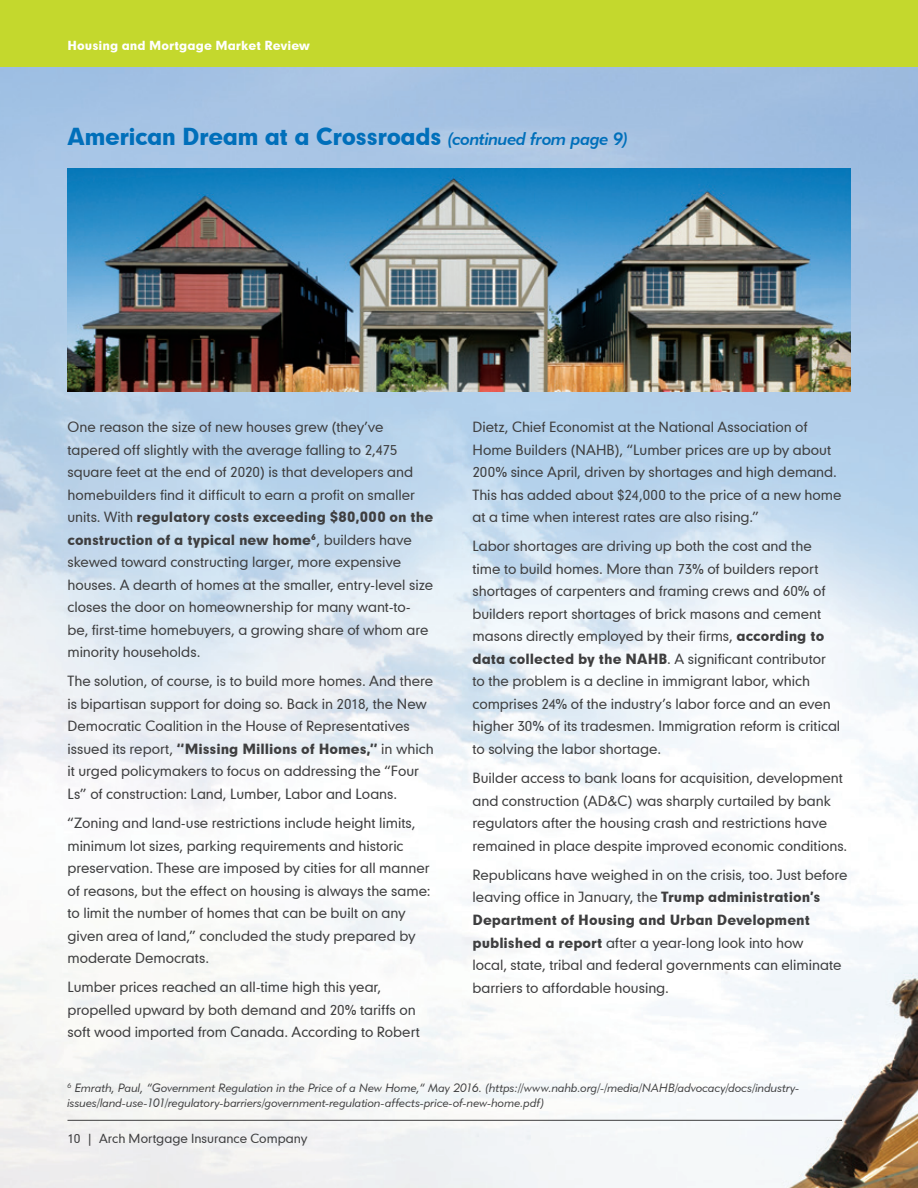
<style>
.page{position:relative;width:918px;height:1188px;background:#fff}
.page>*{position:absolute;margin:0;border:0;box-sizing:border-box;transform-origin:0 0}
.t1{font:22.5px "Geometric 706 BT Black B";letter-spacing:-.025em;color:#006fba}
.t2{font:13.5px/22.5px "Geometric 706 BT Medium B";letter-spacing:-.005em;color:#3e3e3f}
.t3{font:13.5px/22.5px "Geometric 706 BT Black B";color:#3e3e3f}
.t4{font:12px/15px "Geometric 415 BT Lite Italic A";color:#3e3e3f}
.t5{font:12px "Geometric 706 BT Medium B";color:#3e3e3f}
.t6{font:12px "Geometric 706 BT Black B";letter-spacing:.005em;color:#fff}
.s1{font-family:"Geometric 415 BT Medium Italic A";font-size:18px}
.s2{font-family:"Geometric 706 BT Medium B"}
.s3{font-family:"Geometric 706 BT Black B"}
</style>
<div class="page">
<div style="left:0;top:0;width:918px;height:68px;background:#c4d82d"></div>
<img style="left:0;top:68px;width:918px;height:1120px">
<img style="left:68px;top:169px;width:782px;height:223px">
<hr style="left:68px;top:1120px;width:774px;height:1px;background:#3e3e3f">
<p class="t6" style="left:68px;top:37px;width:244px">Housing and Mortgage Market Review</p>
<h1 class="t1" style="left:68px;top:121px;width:562px">American Dream at a Crossroads <span class="s1">(continued from page 9)</span></h1>
<p class="t2" style="left:68px;top:415px;width:349px">One reason the size of new houses grew (they’ve tapered off slightly with the average falling to 2,475 square feet at the end of 2020) is that developers and homebuilders find it difficult to earn a profit on smaller</p>
<p class="t3" style="left:68px;top:505px;width:367px"><span class="s2">units. With</span> regulatory costs exceeding $80,000 on the construction of a typical new home<sup>6</sup><span class="s2">, builders have</span></p>
<p class="t2" style="left:67px;top:550px;width:367px">skewed toward constructing larger, more expensive houses. A dearth of homes at the smaller, entry-level size closes the door on homeownership for many want-to&shy;be, first-time homebuyers, a growing share of whom are minority households.</p>
<p class="t2" style="left:67px;top:670px;width:367px">The solution, of course, is to build more homes. And there is bipartisan support for doing so. Back in 2018, the New<br>Democratic Coalition in the House of Representatives</p>
<p class="t3" style="left:67px;top:737px;width:368px"><span class="s2">issued its report,</span> “Missing Millions of Homes,” <span class="s2">in which</span></p>
<p class="t2" style="left:67px;top:760px;width:353px">it urged policymakers to focus on addressing the “Four<br>Ls” of construction: Land, Lumber, Labor and Loans.</p>
<p class="t2" style="left:67px;top:811px;width:365px">“Zoning and land-use restrictions include height limits, minimum lot sizes, parking requirements and historic preservation. These are imposed by cities for all manner of reasons, but the effect on housing is always the same: to limit the number of homes that can be built on any given area of land,” concluded the study prepared by moderate Democrats.</p>
<p class="t2" style="left:67px;top:976px;width:354px">Lumber prices reached an all-time high this year, propelled upward by both demand and 20% tariffs on soft wood imported from Canada. According to Robert</p>
<p class="t2" style="left:472px;top:415px;width:371px">Dietz, Chief Economist at the National Association of Home Builders (NAHB), “Lumber prices are up by about 200% since April, driven by shortages and high demand.<br>This has added about $24,000 to the price of a new home at a time when interest rates are also rising.”</p>
<p class="t2" style="left:472px;top:535px;width:369px">Labor shortages are driving up both the cost and the time to build homes. More than 73% of builders report shortages of carpenters and framing crews and 60% of builders report shortages of brick masons and cement masons directly employed by their firms, <span class="s3">according to data collected by the NAHB</span>. A significant contributor to the problem is a decline in immigrant labor, which comprises 24% of the industry’s labor force and an even higher 30% of its tradesmen. Immigration reform is critical to solving the labor shortage.</p>
<p class="t2" style="left:472px;top:767px;width:376px">Builder access to bank loans for acquisition, development and construction (AD&amp;C) was sharply curtailed by bank regulators after the housing crash and restrictions have remained in place despite improved economic conditions.</p>
<p class="t2" style="left:472px;top:863px;width:377px">Republicans have weighed in on the crisis, too. Just before leaving office in January, the <span class="s3">Trump administration’s</span></p>
<p class="t3" style="left:472px;top:908px;width:339px">Department of Housing and Urban Development</p>
<p class="t2" style="left:472px;top:931px;width:370px"><span class="s3">published a report</span> after a year-long look into how local, state, tribal and federal governments can eliminate barriers to affordable housing.</p>
<p class="t4" style="left:67px;top:1080px;width:733px"><sup>6</sup> Emrath, Paul, “Government Regulation in the Price of a New Home,” May 2016. (https://www.nahb.org/-/media/NAHB/advocacy/docs/industry&shy;issues/land-use-101/regulatory-barriers/government-regulation-affects-price-of-new-home.pdf)</p>
<p class="t5" style="left:68px;top:1131px;width:241px">10 | Arch Mortgage Insurance Company</p>
</div>
